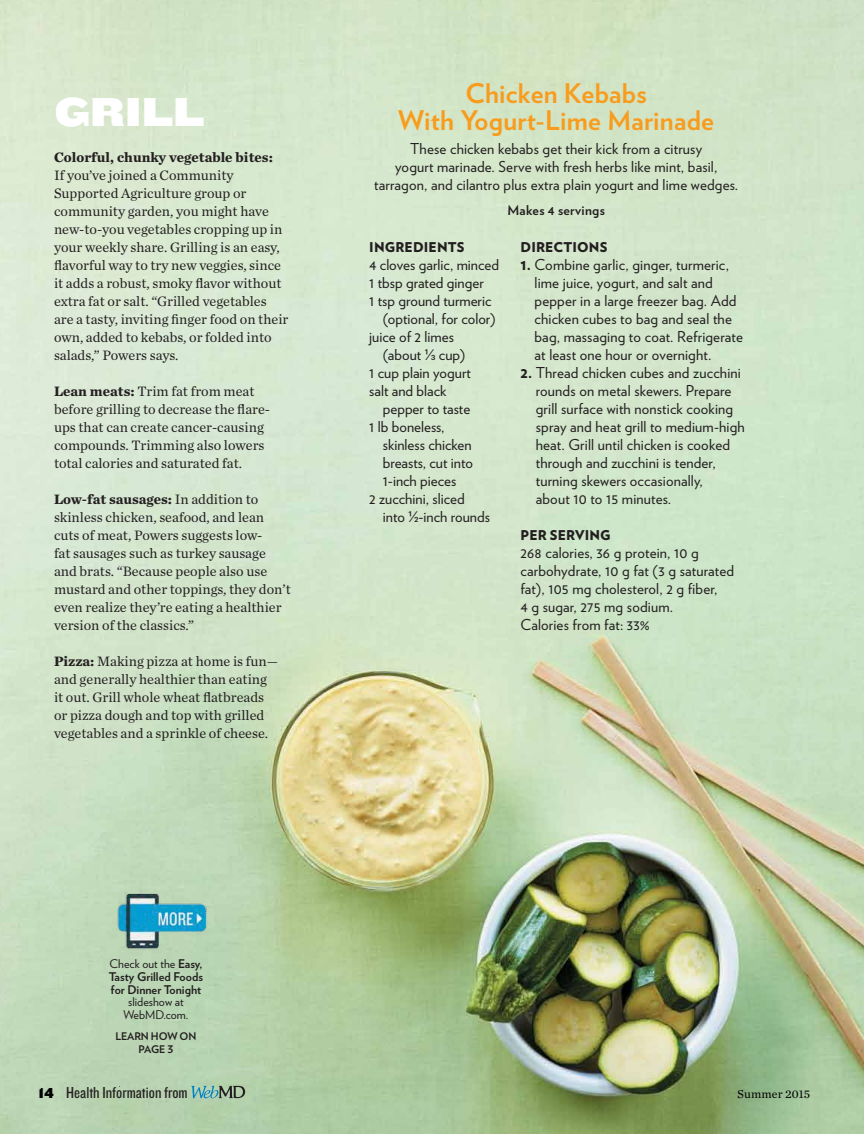
<style>
.page{position:relative;width:864px;height:1134px;background:#fff}
.page>*{position:absolute;margin:0;border:0;box-sizing:border-box;transform-origin:0 0}
.t1{font:42px "Knockout HTF73 Full Heviweight";letter-spacing:-.01em;color:#fff}
.t2{font:700 27px/27px "Verlag";letter-spacing:.01em;color:#f99b1c;text-align:center}
.t3{font:16.5px "Knockout HTF29 Junior Liteweight";color:#231f20}
.t4{font:15px/18px "Verlag";letter-spacing:.01em;color:#231f20}
.t5{font:14.25px/18px "Chronicle Text G1";color:#231f20}
.t6{font:700 14.25px "Chronicle Text G1";color:#231f20}
.t7{font:900 13.5px "Verlag";letter-spacing:.01em;color:#231f20}
.t8{font:700 13.5px "Verlag";letter-spacing:.02em;color:#231f20}
.t9{font:700 12px/12.8px "Verlag";color:#231f20;text-align:justify}
.t10{font:12px/12.8px "Verlag";color:#231f20;text-align:center}
.t11{font:12px "Chronicle Text G1";letter-spacing:.01em;color:#000}
.t12{font:700 10.5px/13.5px "Verlag";letter-spacing:-.01em;color:#231f20;text-align:center}
.s1{font-weight:700}
.s2{font-weight:900}
.s3{font-family:"Graphik"}
.s4{font-weight:400}
.s5{font-family:"Knockout HTF72 Full Cruiserwt";font-size:15px;color:#000}
</style>
<div class="page">
<img style="left:0;top:0;width:864px;height:1134px">
<svg style="left:191px;top:1086px;width:54px;height:12px"></svg>
<img style="left:113px;top:887px;width:98px;height:65px">
<h1 class="t1" style="left:55px;top:89px;width:152px">GRILL</h1>
<p class="t6" style="left:54px;top:146px;width:220px">Colorful, chunky vegetable bites:</p>
<p class="t5" style="left:54px;top:165px;width:236px">If you’ve joined a Community Supported Agriculture group or community garden, you might have new-to-you vegetables cropping up in your weekly share. Grilling is an easy, flavorful way to try new veggies, since it adds a robust, smoky flavor without extra fat or salt. “Grilled vegetables are a tasty, inviting finger food on their own, added to kebabs, or folded into salads,” Powers says.</p>
<p class="t5" style="left:54px;top:381px;width:218px"><span class="s1">Lean meats:</span> Trim fat from meat before grilling to decrease the flare&shy;ups that can create cancer-causing compounds. Trimming also lowers total calories and saturated fat.</p>
<p class="t5" style="left:54px;top:489px;width:238px"><span class="s1">Low-fat sausages:</span> In addition to skinless chicken, seafood, and lean cuts of meat, Powers suggests low-<br>fat sausages such as turkey sausage and brats. “Because people also use mustard and other toppings, they don’t even realize they’re eating a healthier version of the classics.”</p>
<p class="t5" style="left:54px;top:651px;width:226px"><span class="s1">Pizza:</span> Making pizza at home is fun— and generally healthier than eating it out. Grill whole wheat flatbreads or pizza dough and top with grilled vegetables and a sprinkle of cheese.</p>
<h2 class="t2" style="left:398px;top:78px;width:317px">Chicken Kebabs<br>With Yogurt-Lime Marinade</h2>
<p class="t4" style="left:374px;top:139px;width:365px;text-align:center">These chicken kebabs get their kick from a citrusy<br>yogurt marinade. Serve with fresh herbs like mint, basil, tarragon, and cilantro plus extra plain yogurt and lime wedges.</p>
<p class="t8" style="left:508px;top:200px;width:99px">Makes 4 servings</p>
<p class="t7" style="left:521px;top:236px;width:88px">DIRECTIONS</p>
<p class="t4" style="left:535px;top:255px;width:210px;text-indent:-14px"><span class="s2">1.</span> Combine garlic, ginger, turmeric, lime juice, yogurt, and salt and pepper in a large freezer bag. Add chicken cubes to bag and seal the bag, massaging to coat. Refrigerate at least one hour or overnight.</p>
<p class="t4" style="left:536px;top:363px;width:211px;text-indent:-15px"><span class="s2">2.</span> Thread chicken cubes and zucchini rounds on metal skewers. Prepare grill surface with nonstick cooking spray and heat grill to medium-high heat. Grill until chicken is cooked through and zucchini is tender, turning skewers occasionally,<br>about 10 to 15 minutes.</p>
<p class="t7" style="left:520px;top:524px;width:92px">PER SERVING</p>
<p class="t4" style="left:520px;top:543px;width:215px">268 calories, 36 g protein, 10 g carbohydrate, 10 g fat (3 g saturated fat), 105 mg cholesterol, 2 g fiber,<br>4 g sugar, 275 mg sodium.<br>Calories from fat: 33%</p>
<p class="t7" style="left:369px;top:236px;width:97px">INGREDIENTS</p>
<p class="t4" style="left:369px;top:255px;width:131px">4 cloves garlic, minced</p>
<p class="t4" style="left:369px;top:273px;width:116px">1 tbsp grated ginger</p>
<p class="t4" style="left:369px;top:291px;width:124px">1 tsp ground turmeric</p>
<p class="t4" style="left:383px;top:309px;width:114px">(optional, for color)</p>
<p class="t4" style="left:369px;top:327px;width:86px">juice of 2 limes</p>
<p class="t4" style="left:383px;top:345px;width:84px">(about <span class="s3">⅓</span> cup)</p>
<p class="t4" style="left:369px;top:363px;width:103px">1 cup plain yogurt</p>
<p class="t4" style="left:369px;top:381px;width:79px">salt and black</p>
<p class="t4" style="left:383px;top:399px;width:89px">pepper to taste</p>
<p class="t4" style="left:369px;top:417px;width:77px">1 lb boneless,</p>
<p class="t4" style="left:383px;top:435px;width:90px">skinless chicken</p>
<p class="t4" style="left:383px;top:453px;width:92px">breasts, cut into</p>
<p class="t4" style="left:383px;top:471px;width:75px">1-inch pieces</p>
<p class="t4" style="left:369px;top:489px;width:97px">2 zucchini, sliced</p>
<p class="t4" style="left:383px;top:507px;width:109px">into <span class="s3">½</span>-inch rounds</p>
<p class="t9" style="left:109px;top:957px;width:96px"><span class="s4">Check out the</span> Easy, Tasty Grilled Foods for Dinner Tonight</p>
<p class="t10" style="left:123px;top:995px;width:67px">slideshow at<br>WebMD.com.</p>
<p class="t12" style="left:116px;top:1028px;width:82px">LEARN HOW ON<br>PAGE 3</p>
<p class="t3" style="left:38px;top:1084px;width:151px"><span class="s5">14</span> Health Information from</p>
<p class="t11" style="left:738px;top:1085px;width:74px">Summer 2015</p>
</div>
